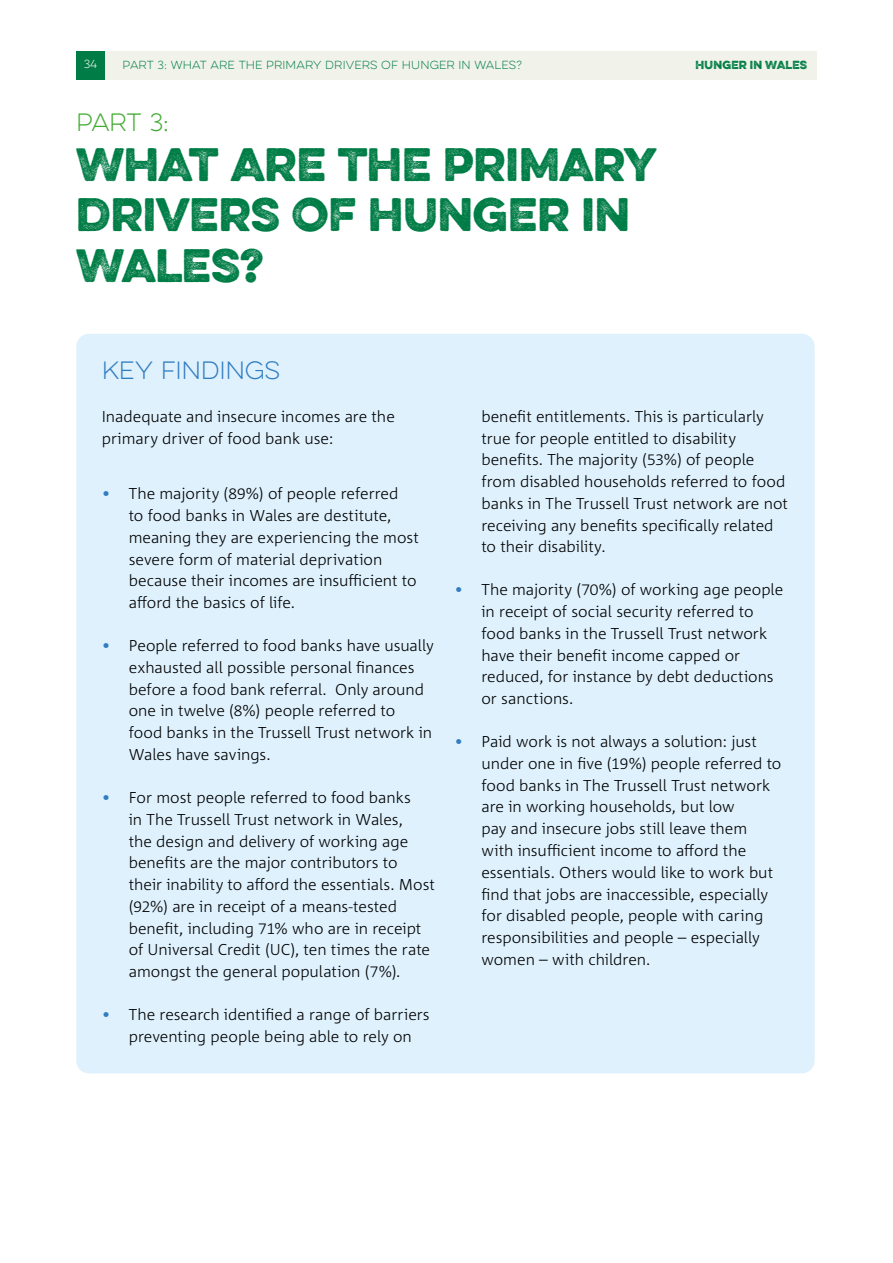
<style>
.page{position:relative;width:893px;height:1263px;background:#fff}
.page>*{position:absolute;margin:0;border:0;box-sizing:border-box;transform-origin:0 0}
.Part1234_heading{font:42px/50.4px "Eveleth Dot";letter-spacing:-.005em;color:#007d46}
.Body_copy{font:100 22.5px "Eveleth Clean";letter-spacing:-.01em;color:#317dc1}
.Part1234_heading-2{font:100 22.5px "Eveleth Clean";color:#43ac34}
.Body_copy-2{font:300 15.75px/21.8px "Corpid C1";color:#000}
.t1{font:100 10.5px "Eveleth Clean";letter-spacing:.01em;color:#007d46}
.t2{font:10.5px "Eveleth Dot";letter-spacing:.02em;color:#007d46}
.t3{font:100 10.5px "Eveleth Clean";color:#fff}
.s1{color:#317dc1}
</style>
<div class="page">
<div style="left:77px;top:51px;width:739px;height:28px;background:#f1f2e9"></div>
<div style="left:77px;top:51px;width:28px;height:28px;background:#007d46"></div>
<div style="left:76px;top:334px;width:739px;height:739px;background:#def1fd;border-radius:13px"></div>
<p class="t3" style="left:84px;top:57px;width:15px">34</p>
<p class="t1" style="left:123px;top:58px;width:401px">PART 3: WHAT ARE THE PRIMARY DRIVERS OF HUNGER IN WALES?</p>
<p class="t2" style="left:696px;top:56px;width:113px">HUNGER IN WALES</p>
<p class="Part1234_heading-2" style="left:76px;top:106px;width:94px">PART 3:</p>
<p class="Part1234_heading" style="left:76px;top:138px;width:583px">WHAT ARE THE PRIMARY<br>DRIVERS OF HUNGER IN<br>WALES?</p>
<p class="Body_copy" style="left:102px;top:355px;width:180px">KEY FINDINGS</p>
<p class="Body_copy-2" style="left:102px;top:405px;width:295px">Inadequate and insecure incomes are the primary driver of food bank use:</p>
<p class="Body_copy-2" style="left:129px;top:483px;width:292px;text-indent:-27px"><span class="s1">•</span> The majority (89%) of people referred<br>to food banks in Wales are destitute, meaning they are experiencing the most severe form of material deprivation because their incomes are insufficient to afford the basics of life.</p>
<p class="Body_copy-2" style="left:129px;top:634px;width:307px;text-indent:-27px"><span class="s1">•</span> People referred to food banks have usually exhausted all possible personal finances before a food bank referral. Only around one in twelve (8%) people referred to<br>food banks in the Trussell Trust network in Wales have savings.</p>
<p class="Body_copy-2" style="left:129px;top:786px;width:308px;text-indent:-27px"><span class="s1">•</span> For most people referred to food banks<br>in The Trussell Trust network in Wales,<br>the design and delivery of working age benefits are the major contributors to<br>their inability to afford the essentials. Most (92%) are in receipt of a means-tested benefit, including 71% who are in receipt of Universal Credit (UC), ten times the rate amongst the general population (7%).</p>
<p class="Body_copy-2" style="left:102px;top:1003px;width:329px;text-align:center"><span class="s1">•</span> The research identified a range of barriers preventing people being able to rely on</p>
<p class="Body_copy-2" style="left:481px;top:405px;width:308px">benefit entitlements. This is particularly true for people entitled to disability benefits. The majority (53%) of people from disabled households referred to food banks in The Trussell Trust network are not receiving any benefits specifically related to their disability.</p>
<p class="Body_copy-2" style="left:481px;top:579px;width:303px;text-indent:-27px"><span class="s1">•</span> The majority (70%) of working age people in receipt of social security referred to food banks in the Trussell Trust network have their benefit income capped or reduced, for instance by debt deductions or sanctions.</p>
<p class="Body_copy-2" style="left:481px;top:730px;width:301px;text-indent:-27px"><span class="s1">•</span> Paid work is not always a solution: just under one in five (19%) people referred to food banks in The Trussell Trust network are in working households, but low<br>pay and insecure jobs still leave them with insufficient income to afford the essentials. Others would like to work but find that jobs are inaccessible, especially for disabled people, people with caring responsibilities and people – especially women – with children.</p>
</div>
